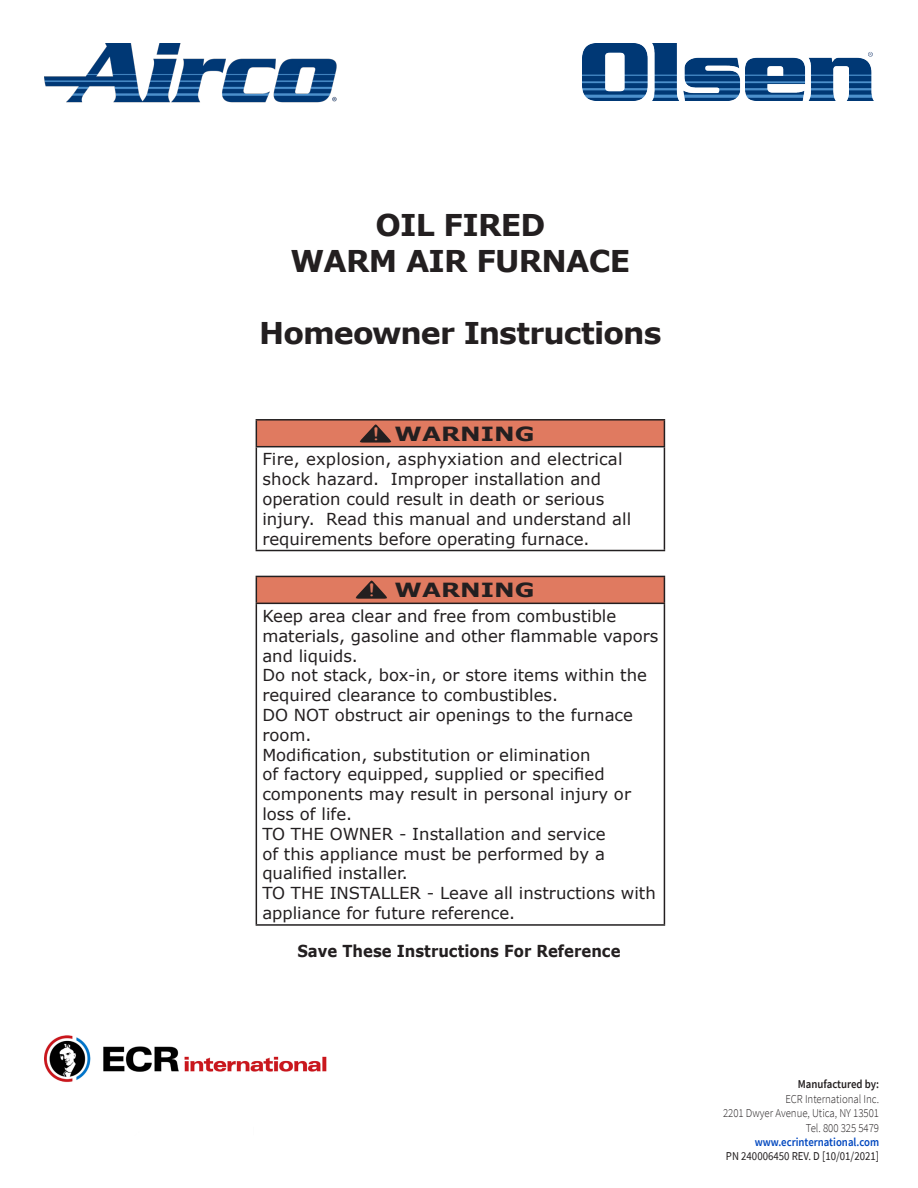
<style>
.page{position:relative;width:918px;height:1188px;background:#fff}
.page>*{position:absolute;margin:0;border:0;box-sizing:border-box;transform-origin:0 0}
.t1{font:700 30px "Verdana";letter-spacing:-.025em;color:#231f20}
.Body_text{font:700 21px "Courier New";color:#e07a60;scale:.9 1}
.t2{font:700 19.5px "Verdana";color:#231f20;scale:1.25 1}
.Warning_box{font:16.5px/19.8px "Verdana";color:#231f20}
.Sub_Section{font:700 16.5px "Verdana";color:#231f20;scale:.9 1}
.t3{font:12px/14.4px "Source Sans Pro";color:#231f20;text-align:right;scale:.9 1}
.t4{font:300 12px/14.4px "Source Sans Pro";color:#231f20;text-align:right;scale:.9 1}
.s1{font-weight:600}
.s2{font-weight:300}
.s3{font-weight:600;color:#0047bf}
</style>
<div class="page">
<div style="left:256px;top:420px;width:408px;height:27px;background:#e07a60"></div>
<hr style="left:256px;top:419px;width:409px;height:2px;background:#231f20">
<svg style="left:256px;top:421px;width:1px;height:25px"></svg>
<svg style="left:664px;top:421px;width:1px;height:25px"></svg>
<hr style="left:256px;top:446px;width:409px;height:1px;background:#231f20">
<hr style="left:256px;top:447px;width:1px;height:103px;background:#231f20">
<hr style="left:664px;top:447px;width:1px;height:103px;background:#231f20">
<hr style="left:256px;top:550px;width:409px;height:1px;background:#231f20">
<svg style="left:359px;top:424px;width:33px;height:19px"></svg>
<div style="left:256px;top:576px;width:408px;height:27px;background:#e07a60"></div>
<hr style="left:256px;top:576px;width:409px;height:1px;background:#231f20">
<svg style="left:256px;top:577px;width:1px;height:26px"></svg>
<svg style="left:664px;top:577px;width:1px;height:26px"></svg>
<hr style="left:256px;top:603px;width:409px;height:1px;background:#231f20">
<hr style="left:256px;top:604px;width:1px;height:320px;background:#231f20">
<hr style="left:664px;top:604px;width:1px;height:320px;background:#231f20">
<hr style="left:256px;top:924px;width:409px;height:2px;background:#231f20">
<svg style="left:355px;top:580px;width:32px;height:19px"></svg>
<img style="left:45px;top:1035px;width:282px;height:47px">
<img style="left:45px;top:44px;width:291px;height:59px">
<img style="left:582px;top:44px;width:292px;height:56px">
<p class="t1" style="left:375px;top:204px;width:171px">OIL FIRED</p>
<p class="t1" style="left:291px;top:240px;width:341px">WARM AIR FURNACE</p>
<p class="t1" style="left:259px;top:312px;width:404px">Homeowner Instructions</p>
<p class="t2" style="left:395px;top:420px;width:113px">WARNING</p>
<p class="Warning_box" style="left:262px;top:449px;width:370px">Fire, explosion, asphyxiation and electrical shock hazard. Improper installation and operation could result in death or serious injury. Read this manual and understand all requirements before operating furnace.</p>
<p class="Body_text" style="left:370px;top:420px;width:14px">!</p>
<p class="Body_text" style="left:366px;top:577px;width:14px">!</p>
<p class="t2" style="left:395px;top:576px;width:113px">WARNING</p>
<p class="Warning_box" style="left:262px;top:606px;width:398px">Keep area clear and free from combustible materials, gasoline and other flammable vapors and liquids.</p>
<p class="Warning_box" style="left:262px;top:665px;width:386px">Do not stack, box-in, or store items within the required clearance to combustibles.</p>
<p class="Warning_box" style="left:262px;top:705px;width:372px">DO NOT obstruct air openings to the furnace room.</p>
<p class="Warning_box" style="left:262px;top:744px;width:370px">Modification, substitution or elimination<br>of factory equipped, supplied or specified components may result in personal injury or loss of life.</p>
<p class="Warning_box" style="left:262px;top:824px;width:345px;text-align:justify">TO THE OWNER - Installation and service of this appliance must be performed by a qualified installer.</p>
<p class="Warning_box" style="left:262px;top:883px;width:395px">TO THE INSTALLER - Leave all instructions with appliance for future reference.</p>
<p class="Sub_Section" style="left:297px;top:939px;width:361px">Save These Instructions For Reference</p>
<p class="t4" style="left:723px;top:1077px;width:175px"><span class="s1">Manufactured by:<br></span>ECR International Inc.<br>2201 Dwyer Avenue, Utica, NY 13501</p>
<p class="t3" style="left:726px;top:1120px;width:172px"><span class="s2">Tel. 800 325 5479 </span><span class="s3">www.ecrinternational.com<br></span>PN 240006450 REV. D [10/01/2021]</p>
</div>
